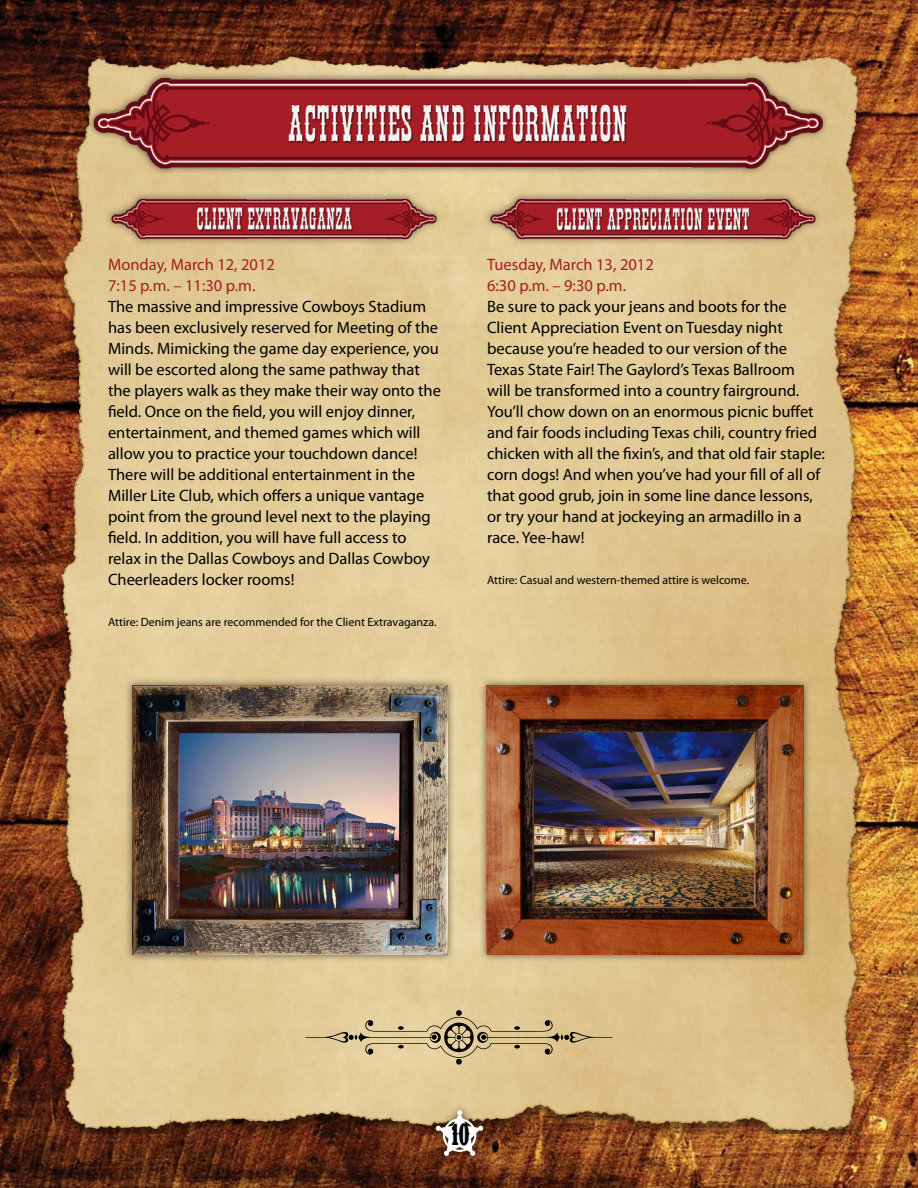
<style>
.page{position:relative;width:918px;height:1188px;background:#fff}
.page>*{position:absolute;margin:0;border:0;box-sizing:border-box;transform-origin:0 0}
.t1{font:35.85px "IFCINSANERODEO";color:#000}
.t2{font:16.5px/21px "Myriad Pro";color:#000}
.t3{font:16.5px/21px "Myriad Pro";color:#a41e24}
.t4{font:12px "Myriad Pro";color:#000}
</style>
<div class="page">
<img style="left:0;top:0;width:918px;height:1188px">
<img style="left:54px;top:54px;width:810px;height:1080px">
<div style="left:428px;top:1103px;width:63px;height:61px;background:#000;opacity:.6"></div>
<svg style="left:436px;top:1110px;width:47px;height:46px"></svg>
<img style="left:91px;top:70px;width:734px;height:107px">
<img style="left:108px;top:190px;width:338px;height:57px">
<img style="left:487px;top:190px;width:338px;height:57px">
<div style="left:478px;top:678px;width:333px;height:285px;background:#000;opacity:.6"></div>
<img style="left:486px;top:686px;width:317px;height:269px">
<div style="left:125px;top:678px;width:331px;height:285px;background:#000;opacity:.6"></div>
<img style="left:133px;top:686px;width:315px;height:269px">
<svg style="left:305px;top:1010px;width:308px;height:55px;background:#d1bb8c"></svg>
<p class="t3" style="left:108px;top:253px;width:169px">Monday, March 12, 2012<br>7:15 p.m. – 11:30 p.m.</p>
<p class="t2" style="left:108px;top:295px;width:335px">The massive and impressive Cowboys Stadium has been exclusively reserved for Meeting of the Minds. Mimicking the game day experience, you will be escorted along the same pathway that the players walk as they make their way onto the field. Once on the field, you will enjoy dinner, entertainment, and themed games which will allow you to practice your touchdown dance!<br>There will be additional entertainment in the Miller Lite Club, which offers a unique vantage point from the ground level next to the playing field. In addition, you will have full access to relax in the Dallas Cowboys and Dallas Cowboy Cheerleaders locker rooms!</p>
<p class="t4" style="left:108px;top:615px;width:330px">Attire: Denim jeans are recommended for the Client Extravaganza.</p>
<p class="t3" style="left:487px;top:253px;width:168px">Tuesday, March 13, 2012<br>6:30 p.m. – 9:30 p.m.</p>
<p class="t2" style="left:487px;top:295px;width:340px">Be sure to pack your jeans and boots for the Client Appreciation Event on Tuesday night because you’re headed to our version of the Texas State Fair! The Gaylord’s Texas Ballroom<br>will be transformed into a country fairground.<br>You’ll chow down on an enormous picnic buffet and fair foods including Texas chili, country fried chicken with all the fixin’s, and that old fair staple: corn dogs! And when you’ve had your fill of all of that good grub, join in some line dance lessons, or try your hand at jockeying an armadillo in a race. Yee-haw!</p>
<p class="t4" style="left:487px;top:573px;width:264px">Attire: Casual and western-themed attire is welcome.</p>
<h1 class="t1" style="left:452px;top:1120px;width:19px">10</h1>
</div>
